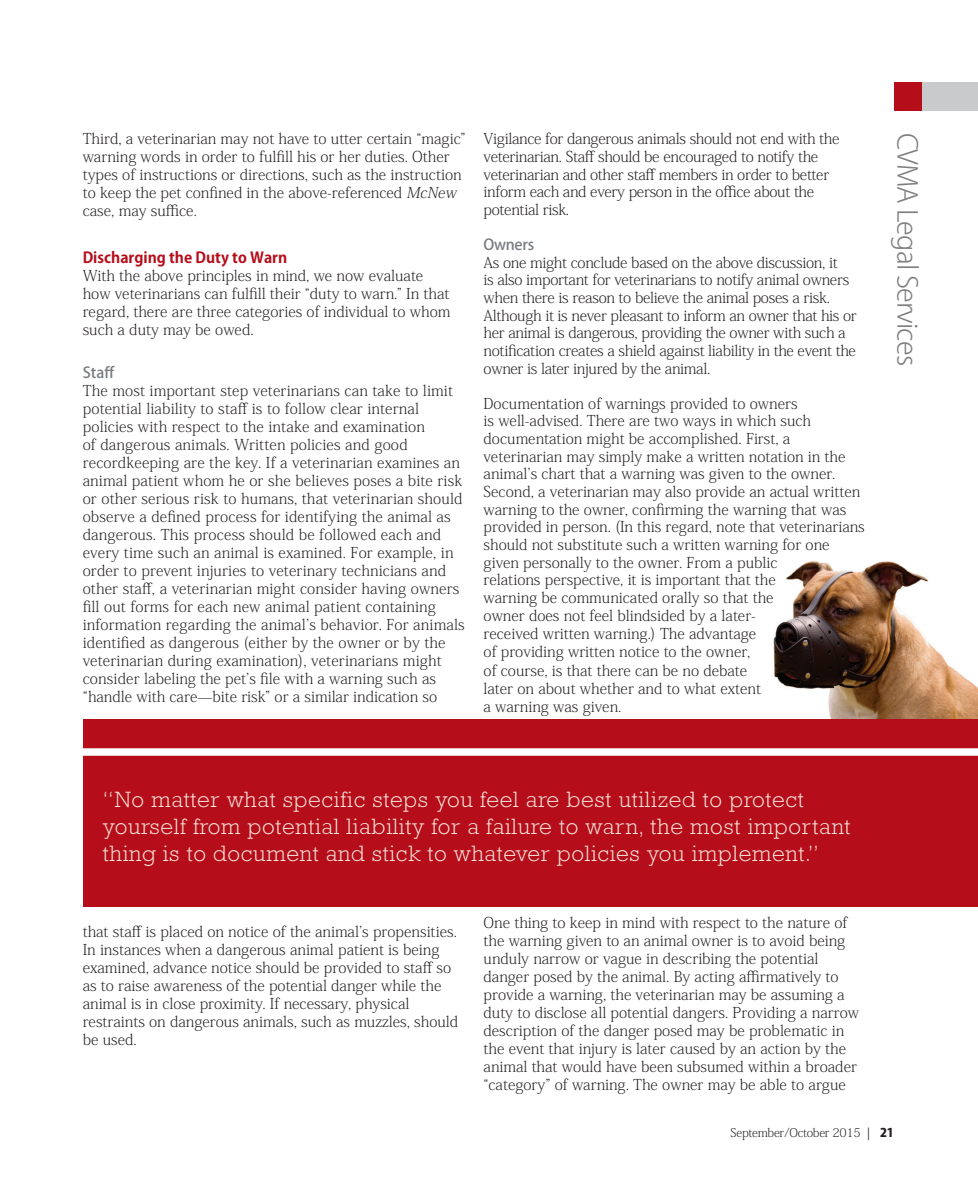
<style>
.page{position:relative;width:978px;height:1180px;background:#fff}
.page>*{position:absolute;margin:0;border:0;box-sizing:border-box;transform-origin:0 0}
.t1{font:300 27px "Koz Go Pro";letter-spacing:-.03em;color:#808083}
.t2{font:300 22.5px/27px "Rockwell Std";letter-spacing:.03em;color:#f7e2d9}
.t3{font:200 15px/18px "Koz Min Pro";color:#231f20}
.t4{font:200 15px/17.7px "Koz Min Pro";letter-spacing:-.02em;color:#231f20}
.t5{font:700 15px "Koz Go Pro";color:#b50e1a}
.t6{font:500 15px "Koz Go Pro";letter-spacing:-.02em;color:#787d83}
.t7{font:200 12px "Koz Min Pro";letter-spacing:-.025em;color:#231f20}
.s1{font-style:italic}
.s2{font-weight:700}
.s3{font-family:"Koz Go Pro";font-weight:800}
</style>
<div class="page">
<img style="left:773px;top:561px;width:204px;height:157px">
<div style="left:83px;top:718px;width:894px;height:187px;background:#b50e1a"></div>
<div style="left:64px;top:748px;width:913px;height:7px;background:#fff"></div>
<div style="left:920px;top:82px;width:57px;height:28px;background:#c9cacc"></div>
<div style="left:893px;top:82px;width:27px;height:28px;background:#b50e1a"></div>
<p class="t3" style="left:83px;top:129px;width:384px">Third, a veterinarian may not have to utter certain “magic” warning words in order to fulfill his or her duties. Other types of instructions or directions, such as the instruction to keep the pet confined in the above-referenced <span class="s1">McNew </span>case, may suffice.</p>
<p class="t5" style="left:83px;top:247px;width:206px">Discharging the Duty to Warn</p>
<p class="t3" style="left:83px;top:266px;width:369px">With the above principles in mind, we now evaluate how veterinarians can fulfill their “duty to warn.” In that regard, there are three categories of individual to whom such a duty may be owed.</p>
<p class="t6" style="left:83px;top:363px;width:33px">Staff</p>
<p class="t3" style="left:83px;top:381px;width:383px">The most important step veterinarians can take to limit potential liability to staff is to follow clear internal policies with respect to the intake and examination<br>of dangerous animals. Written policies and good recordkeeping are the key. If a veterinarian examines an animal patient whom he or she believes poses a bite risk or other serious risk to humans, that veterinarian should observe a defined process for identifying the animal as dangerous. This process should be followed each and every time such an animal is examined. For example, in order to prevent injuries to veterinary technicians and other staff, a veterinarian might consider having owners fill out forms for each new animal patient containing information regarding the animal’s behavior. For animals identified as dangerous (either by the owner or by the veterinarian during examination), veterinarians might consider labeling the pet’s file with a warning such as “handle with care—bite risk” or a similar indication so</p>
<p class="t4" style="left:483px;top:129px;width:357px">Vigilance for dangerous animals should not end with the veterinarian. Staff should be encouraged to notify the veterinarian and other staff members in order to better inform each and every person in the office about the potential risk.</p>
<p class="t6" style="left:483px;top:235px;width:52px">Owners</p>
<p class="t4" style="left:483px;top:253px;width:375px">As one might conclude based on the above discussion, it<br>is also important for veterinarians to notify animal owners when there is reason to believe the animal poses a risk.<br>Although it is never pleasant to inform an owner that his or her animal is dangerous, providing the owner with such a notification creates a shield against liability in the event the owner is later injured by the animal.</p>
<p class="t3" style="left:483px;top:394px;width:383px">Documentation of warnings provided to owners<br>is well-advised. There are two ways in which such documentation might be accomplished. First, a veterinarian may simply make a written notation in the animal’s chart that a warning was given to the owner.<br>Second, a veterinarian may also provide an actual written warning to the owner, confirming the warning that was provided in person. (In this regard, note that veterinarians should not substitute such a written warning for one given personally to the owner. From a public<br>relations perspective, it is important that the<br>warning be communicated orally so that the<br>owner does not feel blindsided by a later-<br>received written warning.) The advantage<br>of providing written notice to the owner,<br>of course, is that there can be no debate<br>later on about whether and to what extent<br>a warning was given.</p>
<h1 class="t1" style="left:924px;top:133px;width:234px;rotate:90deg">CVMA Legal Services</h1>
<h2 class="t2" style="left:103px;top:785px;width:748px">“No matter what specific steps you feel are best utilized to protect yourself from potential liability for a failure to warn, the most important thing is to document and stick to whatever policies you implement.”</h2>
<p class="t3" style="left:83px;top:921px;width:377px">that staff is placed on notice of the animal’s propensities.<br>In instances when a dangerous animal patient is being examined, advance notice should be provided to staff so as to raise awareness of the potential danger while the animal is in close proximity. If necessary, physical restraints on dangerous animals, such as muzzles, should be used.</p>
<p class="t3" style="left:483px;top:912px;width:377px">One thing to keep in mind with respect to the nature of the warning given to an animal owner is to avoid being unduly narrow or vague in describing the potential danger posed by the animal. By acting affirmatively to provide a warning, the veterinarian may be assuming a duty to disclose all potential dangers. Providing a narrow description of the danger posed may be problematic in the event that injury is later caused by an action by the animal that would have been subsumed within a broader “category” of warning. The owner may be able to argue</p>
<p class="t7" style="left:730px;top:1124px;width:165px">September/October 2015 <span class="s2">|</span> <span class="s3">21</span></p>
</div>
